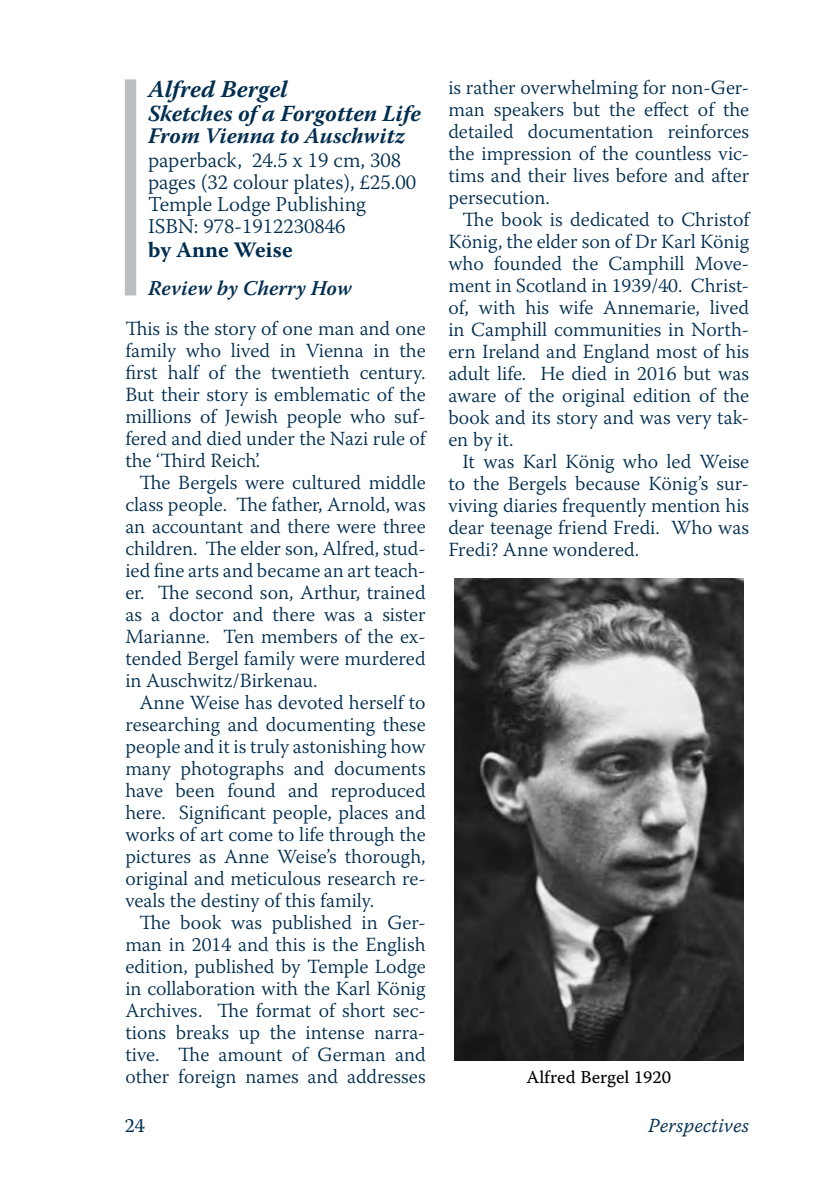
<style>
.page{position:relative;width:840px;height:1191px;background:#fff}
.page>*{position:absolute;margin:0;border:0;box-sizing:border-box;transform-origin:0 0}
.t1{font:italic 700 24px "Warnock Pro";letter-spacing:.005em;color:#002d4f}
.t2{font:italic 700 23px "Warnock Pro";color:#002d4f}
.t3{font:italic 700 22.2px "Warnock Pro";color:#002d4f}
.t4{font:700 22px "Warnock Pro";color:#002d4f}
.t5{font:300 21px/22px "Warnock Pro";color:#002d4f}
.t6{font:italic 600 21px "Warnock Pro";letter-spacing:.005em;color:#002d4f}
.t7{font:300 20px/22px "Warnock Pro";color:#002d4f;text-align:justify}
.t8{font:20px "Warnock Pro Light It Capt";color:#002d4f}
.t9{font:20px "Warnock Pro";color:#002d4f}
.t10{font:18px "Warnock Pro Capt";color:#000}
</style>
<div class="page">
<img style="left:454px;top:578px;width:288px;height:482px">
<div style="left:125px;top:79px;width:11px;height:216px;background:#bcbec0"></div>
<p class="t1" style="left:148px;top:75px;width:141px">Alfred Bergel</p>
<p class="t2" style="left:148px;top:100px;width:274px">Sketches of a Forgotten Life</p>
<p class="t3" style="left:148px;top:122px;width:258px">From Vienna to Auschwitz</p>
<p class="t5" style="left:148px;top:149px;width:269px">paperback, 24.5 x 19 cm, 308 pages (32 colour plates), £25.00<br>Temple Lodge Publishing<br>ISBN: 978-1912230846</p>
<p class="t4" style="left:148px;top:237px;width:146px">by Anne Weise</p>
<p class="t6" style="left:148px;top:275px;width:205px">Review by Cherry How</p>
<p class="t7" style="left:125px;top:317px;width:302px">This is the story of one man and one family who lived in Vienna in the first half of the twentieth century.<br>But their story is emblematic of the millions of Jewish people who suf&shy;fered and died under the Nazi rule of the ‘Third Reich’.</p>
<p class="t7" style="left:125px;top:471px;width:302px;text-indent:14px">The Bergels were cultured middle class people. The father, Arnold, was an accountant and there were three children. The elder son, Alfred, stud&shy;ied fine arts and became an art teach&shy;er. The second son, Arthur, trained as a doctor and there was a sister Marianne. Ten members of the ex&shy;tended Bergel family were murdered in Auschwitz/Birkenau.</p>
<p class="t7" style="left:125px;top:691px;width:302px;text-indent:14px">Anne Weise has devoted herself to researching and documenting these people and it is truly astonishing how many photographs and documents have been found and reproduced here. Significant people, places and works of art come to life through the pictures as Anne Weise’s thorough, original and meticulous research re&shy;veals the destiny of this family.</p>
<p class="t7" style="left:125px;top:911px;width:302px;text-indent:14px">The book was published in Ger&shy;man in 2014 and this is the English edition, published by Temple Lodge in collaboration with the Karl König Archives. The format of short sec&shy;tions breaks up the intense narra&shy;tive. The amount of German and other foreign names and addresses</p>
<p class="t7" style="left:448px;top:76px;width:302px">is rather overwhelming for non-Ger&shy;man speakers but the effect of the detailed documentation reinforces the impression of the countless vic&shy;tims and their lives before and after persecution.</p>
<p class="t7" style="left:448px;top:208px;width:302px;text-indent:14px">The book is dedicated to Christof König, the elder son of Dr Karl König who founded the Camphill Move&shy;ment in Scotland in 1939/40. Christ&shy;of, with his wife Annemarie, lived in Camphill communities in North&shy;ern Ireland and England most of his adult life. He died in 2016 but was aware of the original edition of the book and its story and was very tak&shy;en by it.</p>
<p class="t7" style="left:448px;top:450px;width:302px;text-indent:14px">It was Karl König who led Weise to the Bergels because König’s sur&shy;viving diaries frequently mention his dear teenage friend Fredi. Who was Fredi? Anne wondered.</p>
<p class="t10" style="left:526px;top:1066px;width:146px">Alfred Bergel 1920</p>
<p class="t9" style="left:125px;top:1113px;width:22px">24</p>
<p class="t8" style="left:648px;top:1113px;width:102px">Perspectives</p>
</div>
